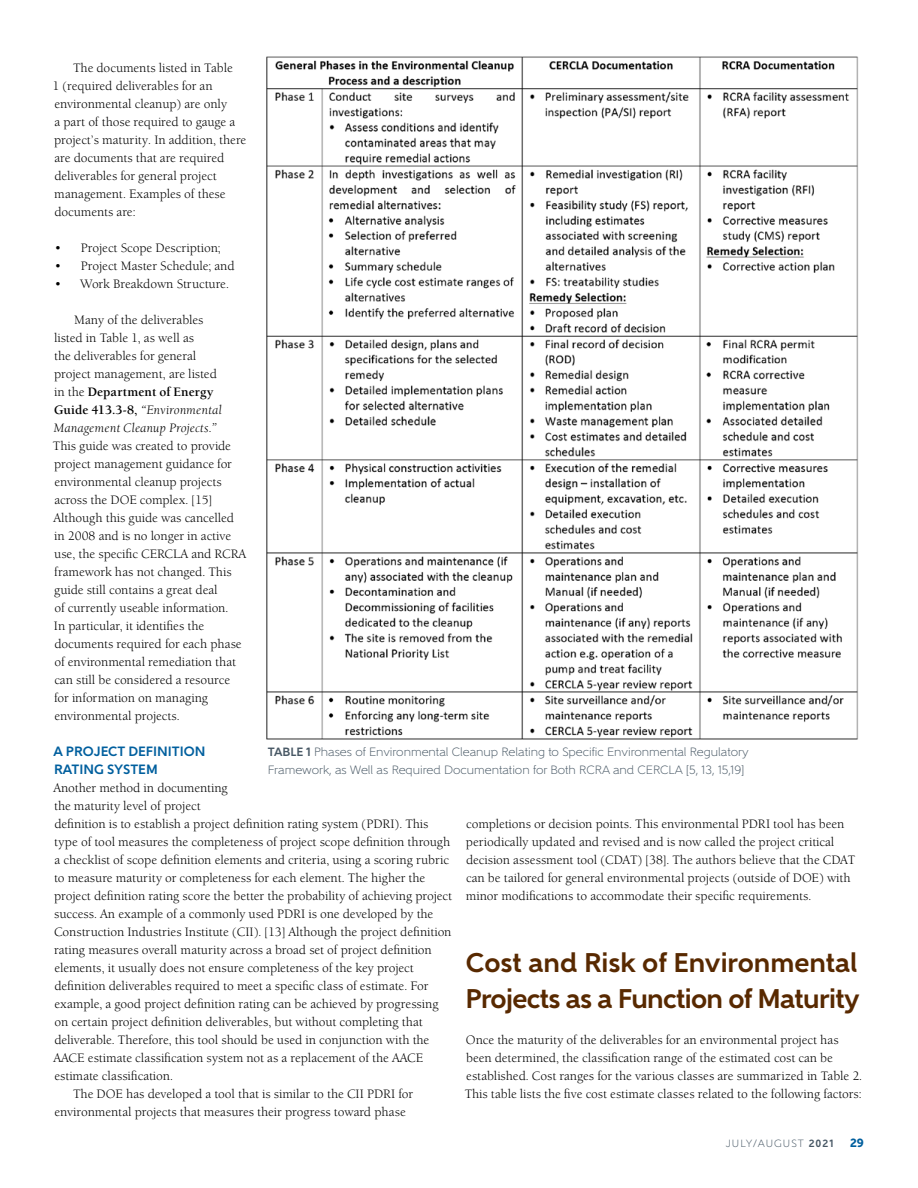
<style>
.page{position:relative;width:918px;height:1188px;background:#fff}
.page>*{position:absolute;margin:0;border:0;box-sizing:border-box;transform-origin:0 0}
.t1{font:700 27px/36px "Gentleman 800";letter-spacing:-.025em;color:#582900}
.t2{font:13.5px/18px "University Oldstyle";color:#000}
.t3{font:700 13.5px/18px "Gentleman 800";color:#005f9e}
.t4{font:300 12px/18px "Gentleman 400";color:#485865}
.t5{font:800 12px "Gentleman 900";color:#005f9e}
.t6{font:300 10.5px "Gentleman 400";letter-spacing:.1em;color:#485865}
.s1{font-weight:700}
.s2{font-style:italic}
.s3{font-family:"Gentleman 800";font-weight:700}
</style>
<div class="page">
<img style="left:266px;top:56px;width:593px;height:684px">
<p class="t2" style="left:52px;top:59px;width:195px;text-indent:21px">The documents listed in Table<br>1 (required deliverables for an environmental cleanup) are only<br>a part of those required to gauge a project’s maturity. In addition, there are documents that are required deliverables for general project management. Examples of these documents are:</p>
<p class="t2" style="left:54px;top:239px;width:168px">• Project Scope Description;</p>
<p class="t2" style="left:54px;top:257px;width:182px">• Project Master Schedule; and</p>
<p class="t2" style="left:54px;top:275px;width:176px">• Work Breakdown Structure.</p>
<p class="t2" style="left:54px;top:311px;width:170px;text-indent:21px">Many of the deliverables listed in Table 1, as well as<br>the deliverables for general project management, are listed in the <span class="s1">Department of Energy<br>Guide 413.3-8,</span> <span class="s2">“Environmental<br>Management Cleanup Projects.”</span></p>
<p class="t2" style="left:53px;top:437px;width:195px">This guide was created to provide project management guidance for environmental cleanup projects across the DOE complex. [15]<br>Although this guide was cancelled in 2008 and is no longer in active use, the specific CERCLA and RCRA framework has not changed. This guide still contains a great deal<br>of currently useable information.<br>In particular, it identifies the documents required for each phase of environmental remediation that can still be considered a resource for information on managing environmental projects.</p>
<p class="t3" style="left:54px;top:742px;width:153px">A PROJECT DEFINITION<br>RATING SYSTEM</p>
<p class="t2" style="left:54px;top:779px;width:176px">Another method in documenting</p>
<p class="t2" style="left:54px;top:797px;width:148px">the maturity level of project</p>
<p class="t2" style="left:54px;top:815px;width:376px">definition is to establish a project definition rating system (PDRI). This</p>
<p class="t2" style="left:54px;top:833px;width:398px">type of tool measures the completeness of project scope definition through</p>
<p class="t2" style="left:54px;top:851px;width:396px">a checklist of scope definition elements and criteria, using a scoring rubric</p>
<p class="t2" style="left:54px;top:869px;width:373px">to measure maturity or completeness for each element. The higher the</p>
<p class="t2" style="left:54px;top:887px;width:399px">project definition rating score the better the probability of achieving project</p>
<p class="t2" style="left:54px;top:905px;width:381px">success. An example of a commonly used PDRI is one developed by the</p>
<p class="t2" style="left:54px;top:923px;width:399px">Construction Industries Institute (CII). [13] Although the project definition</p>
<p class="t2" style="left:54px;top:941px;width:379px">rating measures overall maturity across a broad set of project definition</p>
<p class="t2" style="left:54px;top:959px;width:361px">elements, it usually does not ensure completeness of the key project</p>
<p class="t2" style="left:54px;top:977px;width:376px">definition deliverables required to meet a specific class of estimate. For</p>
<p class="t2" style="left:54px;top:995px;width:386px">example, a good project definition rating can be achieved by progressing</p>
<p class="t2" style="left:54px;top:1013px;width:370px">on certain project definition deliverables, but without completing that</p>
<p class="t2" style="left:54px;top:1031px;width:376px">deliverable. Therefore, this tool should be used in conjunction with the</p>
<p class="t2" style="left:54px;top:1049px;width:371px">AACE estimate classification system not as a replacement of the AACE</p>
<p class="t2" style="left:54px;top:1067px;width:120px">estimate classification.</p>
<p class="t2" style="left:73px;top:1085px;width:341px">The DOE has developed a tool that is similar to the CII PDRI for</p>
<p class="t2" style="left:54px;top:1103px;width:353px">environmental projects that measures their progress toward phase</p>
<p class="t4" style="left:268px;top:743px;width:482px"><span class="s3">TABLE 1</span> Phases of Environmental Cleanup Relating to Specific Environmental Regulatory<br>Framework, as Well as Required Documentation for Both RCRA and CERCLA [5, 13, 15,19]</p>
<p class="t2" style="left:466px;top:815px;width:391px">completions or decision points. This environmental PDRI tool has been periodically updated and revised and is now called the project critical decision assessment tool (CDAT) [38]. The authors believe that the CDAT can be tailored for general environmental projects (outside of DOE) with minor modifications to accommodate their specific requirements.</p>
<h1 class="t1" style="left:466px;top:944px;width:395px">Cost and Risk of Environmental<br>Projects as a Function of Maturity</h1>
<p class="t2" style="left:465px;top:1031px;width:399px">Once the maturity of the deliverables for an environmental project has been determined, the classification range of the estimated cost can be established. Cost ranges for the various classes are summarized in Table 2.<br>This table lists the five cost estimate classes related to the following factors:</p>
<p class="t6" style="left:726px;top:1137px;width:109px">JULY/AUGUST <span class="s3">2021</span></p>
<p class="t5" style="left:850px;top:1135px;width:15px">29</p>
</div>
